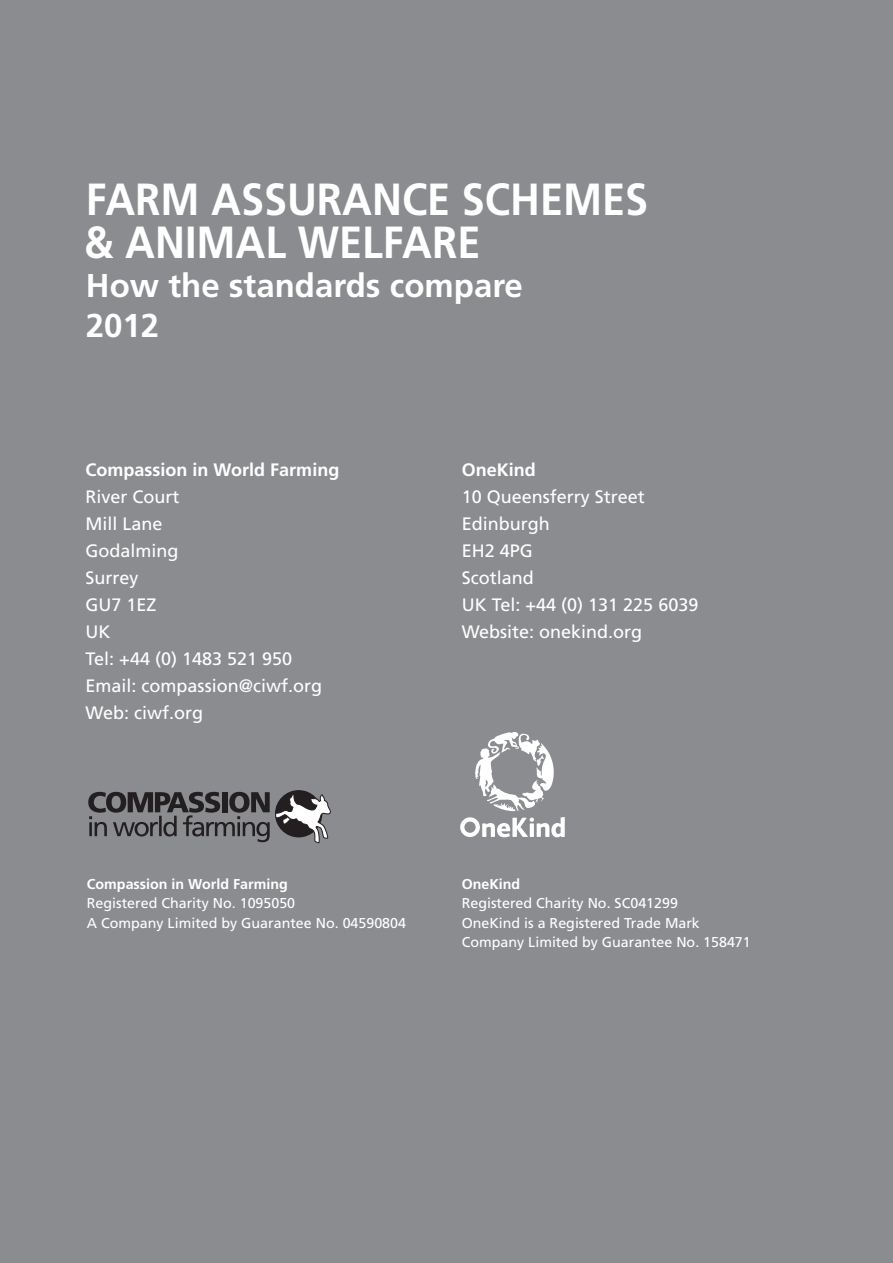
<style>
.page{position:relative;width:893px;height:1263px;background:#8a8c8f}
.page>*{position:absolute;margin:0;border:0;box-sizing:border-box;transform-origin:0 0}
.t1{font:700 45px/43.5px "Frutiger";color:#fff;scale:.92 1}
.t2{font:700 33px/39.6px "Frutiger";color:#fff}
.t3{font:18px "Frutiger";color:#fff}
.t4{font:700 18px "Frutiger";color:#fff}
.t5{font:14.25px/19.5px "Frutiger";color:#fff}
.t6{font:700 14.25px "Frutiger";color:#fff}
</style>
<div class="page">
<svg style="left:475px;top:732px;width:79px;height:79px"></svg>
<svg style="left:460px;top:817px;width:105px;height:20px"></svg>
<svg style="left:88px;top:792px;width:243px;height:52px"></svg>
<p class="t1" style="left:84px;top:177px;width:615px">FARM ASSURANCE SCHEMES &amp; ANIMAL WELFARE</p>
<p class="t2" style="left:86px;top:266px;width:439px">How the standards compare<br>2012</p>
<p class="t4" style="left:86px;top:459px;width:255px">Compassion in World Farming</p>
<p class="t3" style="left:86px;top:486px;width:96px">River Court</p>
<p class="t3" style="left:86px;top:513px;width:79px">Mill Lane</p>
<p class="t3" style="left:86px;top:540px;width:95px">Godalming</p>
<p class="t3" style="left:86px;top:567px;width:55px">Surrey</p>
<p class="t3" style="left:86px;top:594px;width:73px">GU7 1EZ</p>
<p class="t3" style="left:86px;top:621px;width:27px">UK</p>
<p class="t3" style="left:86px;top:648px;width:208px">Tel: +44 (0) 1483 521 950</p>
<p class="t3" style="left:86px;top:675px;width:238px">Email: compassion@ciwf.org</p>
<p class="t3" style="left:86px;top:702px;width:119px">Web: ciwf.org</p>
<p class="t4" style="left:462px;top:459px;width:76px">OneKind</p>
<p class="t3" style="left:462px;top:486px;width:185px">10 Queensferry Street</p>
<p class="t3" style="left:462px;top:513px;width:90px">Edinburgh</p>
<p class="t3" style="left:462px;top:540px;width:73px">EH2 4PG</p>
<p class="t3" style="left:462px;top:567px;width:73px">Scotland</p>
<p class="t3" style="left:462px;top:594px;width:238px">UK Tel: +44 (0) 131 225 6039</p>
<p class="t3" style="left:462px;top:621px;width:182px">Website: onekind.org</p>
<p class="t6" style="left:87px;top:875px;width:202px">Compassion in World Farming</p>
<p class="t5" style="left:87px;top:893px;width:210px">Registered Charity No. 1095050</p>
<p class="t5" style="left:87px;top:913px;width:321px">A Company Limited by Guarantee No. 04590804</p>
<p class="t6" style="left:462px;top:875px;width:60px">OneKind</p>
<p class="t5" style="left:462px;top:893px;width:218px">Registered Charity No. SC041299</p>
<p class="t5" style="left:462px;top:913px;width:291px">OneKind is a Registered Trade Mark<br>Company Limited by Guarantee No. 158471</p>
</div>
